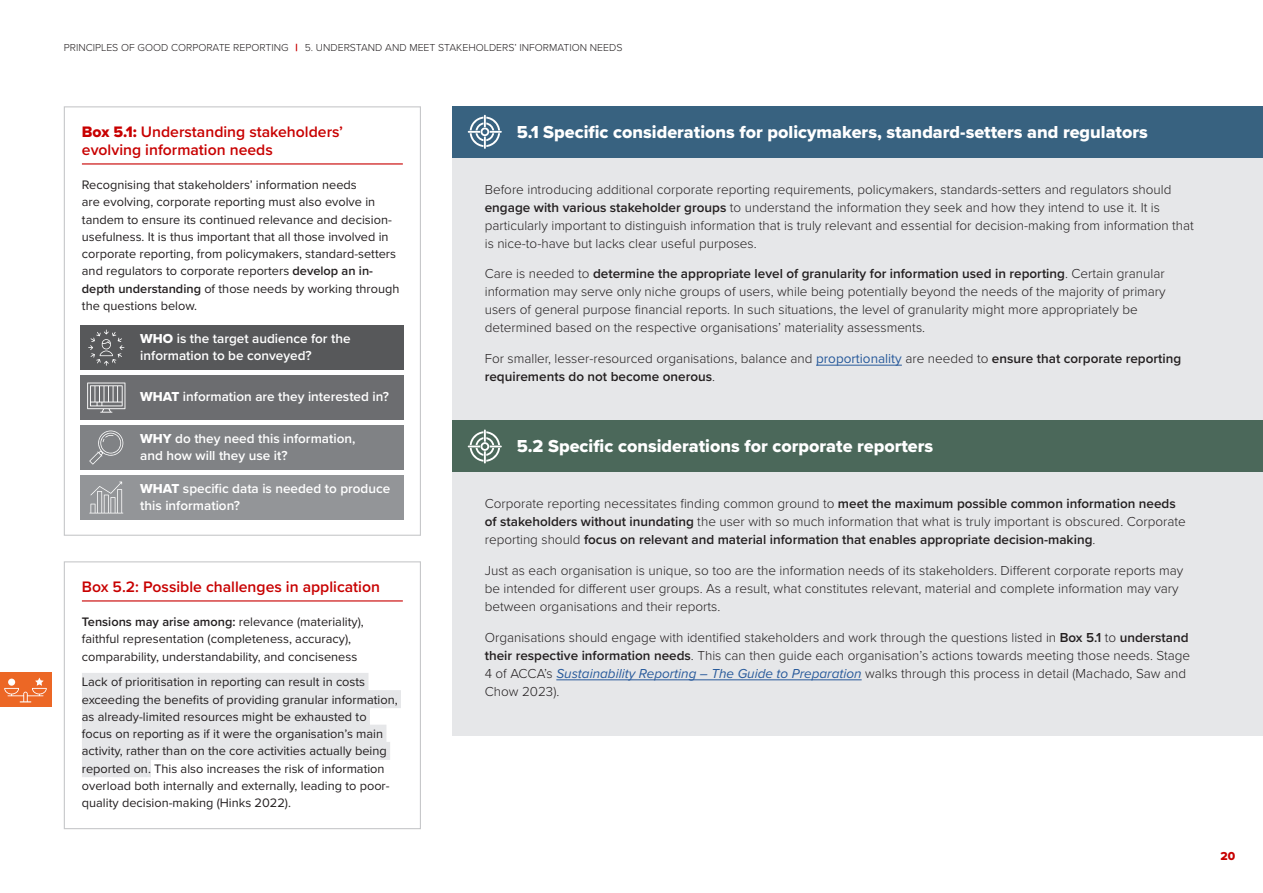
<style>
.page{position:relative;width:1263px;height:893px;background:#fff}
.page>*{position:absolute;margin:0;border:0;box-sizing:border-box;transform-origin:0 0}
.t1{font:18px "Proxima Nova Extrabld";color:#fff}
.t2{font:600 15.75px/18px "Proxima Nova";color:#c80000}
.t3{font:300 13.5px/18px "Proxima Nova";color:#231f20}
.t4{font:600 13.5px/18px "Proxima Nova";color:#231f20}
.t5{font:600 13.5px/16.5px "Proxima Nova";color:#fff}
.t6{font:12.75px/17.2px "Proxima Nova";color:#231f20}
.t7{font:12px "Proxima Nova Extrabld";color:#c80000}
.t8{font:300 10.5px "Proxima Nova";color:#231f20}
.s1{font-family:"Proxima Nova Extrabld";font-weight:400;color:#c80000}
.s2{font-family:"Proxima Nova Extrabld";font-weight:400}
.s3{font-weight:600}
.s4{font-weight:400;color:#285a9b}
.s5{font-weight:300}
.s6{font-weight:400;font-style:italic;color:#285a9b}
</style>
<div class="page">
<div style="left:0;top:673px;width:51px;height:34px;background:#ec6725"></div>
<svg style="left:4px;top:678px;width:43px;height:24px"></svg>
<div style="left:8px;top:679px;width:7px;height:7px;background:#fff;border-radius:50%"></div>
<hr style="left:82px;top:163px;width:321px;height:2px;background:#c80000">
<div style="left:64px;top:106px;width:357px;height:430px;border:1px solid #c7c8ca"></div>
<div style="left:453px;top:106px;width:810px;height:630px;background:#e6e7e9"></div>
<hr style="left:816px;top:365px;width:86px;height:1px;background:#285a9b">
<div style="left:453px;top:106px;width:810px;height:51px;background:#386280"></div>
<svg style="left:468px;top:115px;width:34px;height:34px"></svg>
<div style="left:453px;top:421px;width:810px;height:51px;background:#4b685a"></div>
<svg style="left:468px;top:429px;width:34px;height:34px"></svg>
<hr style="left:556px;top:679px;width:306px;height:1px;background:#285a9b">
<hr style="left:82px;top:600px;width:321px;height:1px;background:#c80000">
<div style="left:82px;top:673px;width:286px;height:18px;background:#e6e7e9"></div>
<div style="left:82px;top:690px;width:319px;height:18px;background:#e6e7e9"></div>
<div style="left:82px;top:707px;width:288px;height:18px;background:#e6e7e9"></div>
<div style="left:82px;top:725px;width:304px;height:18px;background:#e6e7e9"></div>
<div style="left:82px;top:742px;width:308px;height:18px;background:#e6e7e9"></div>
<div style="left:82px;top:759px;width:69px;height:18px;background:#e6e7e9"></div>
<div style="left:64px;top:561px;width:357px;height:268px;border:1px solid #c7c8ca"></div>
<div style="left:81px;top:325px;width:323px;height:45px;background:#57585a"></div>
<div style="left:81px;top:375px;width:323px;height:45px;background:#6c6d70"></div>
<div style="left:81px;top:425px;width:323px;height:45px;background:#808285"></div>
<div style="left:81px;top:475px;width:323px;height:45px;background:#939598"></div>
<svg style="left:88px;top:330px;width:36px;height:36px"></svg>
<svg style="left:89px;top:431px;width:34px;height:34px"></svg>
<svg style="left:89px;top:482px;width:34px;height:31px"></svg>
<svg style="left:87px;top:383px;width:38px;height:30px"></svg>
<p class="t8" style="left:64px;top:39px;width:560px">PRINCIPLES OF GOOD CORPORATE REPORTING <span class="s1">|</span> 5. UNDERSTAND AND MEET STAKEHOLDERS’ INFORMATION NEEDS</p>
<h1 class="t1" style="left:517px;top:118px;width:633px">5.1 Specific considerations for policymakers, standard-setters and regulators</h1>
<p class="t2" style="left:82px;top:122px;width:263px"><span class="s2">Box 5.1:</span> Understanding stakeholders’ evolving information needs</p>
<p class="t6" style="left:82px;top:176px;width:319px">Recognising that stakeholders’ information needs<br>are evolving, corporate reporting must also evolve in tandem to ensure its continued relevance and decision&shy;usefulness. It is thus important that all those involved in corporate reporting, from policymakers, standard-setters and regulators to corporate reporters <span class="s3">develop an in&shy;depth understanding</span> of those needs by working through the questions below.</p>
<p class="t3" style="left:485px;top:179px;width:711px">Before introducing additional corporate reporting requirements, policymakers, standards-setters and regulators should <span class="s3">engage with various stakeholder groups</span> to understand the information they seek and how they intend to use it. It is particularly important to distinguish information that is truly relevant and essential for decision-making from information that is nice-to-have but lacks clear useful purposes.</p>
<p class="t3" style="left:485px;top:264px;width:682px">Care is needed to <span class="s3">determine the appropriate level of granularity for information used in reporting</span>. Certain granular information may serve only niche groups of users, while being potentially beyond the needs of the majority of primary users of general purpose financial reports. In such situations, the level of granularity might more appropriately be determined based on the respective organisations’ materiality assessments.</p>
<p class="t3" style="left:485px;top:349px;width:698px">For smaller, lesser-resourced organisations, balance and <span class="s4">proportionality</span> are needed to <span class="s3">ensure that corporate reporting requirements do not become onerous</span>.</p>
<p class="t5" style="left:140px;top:330px;width:212px"><span class="s2">WHO</span> is the target audience for the information to be conveyed?</p>
<p class="t5" style="left:140px;top:388px;width:250px"><span class="s2">WHAT</span> information are they interested in?</p>
<p class="t5" style="left:140px;top:430px;width:217px"><span class="s2">WHY</span> do they need this information, and how will they use it?</p>
<p class="t5" style="left:140px;top:480px;width:251px"><span class="s2">WHAT</span> specific data is needed to produce this information?</p>
<h1 class="t1" style="left:517px;top:433px;width:418px">5.2 Specific considerations for corporate reporters</h1>
<p class="t4" style="left:485px;top:494px;width:703px"><span class="s5">Corporate reporting necessitates finding common ground to</span> meet the maximum possible common information needs of stakeholders without inundating <span class="s5">the user with so much information that what is truly important is obscured. Corporate reporting should</span> focus on relevant and material information that enables appropriate decision-making<span class="s5">.</span></p>
<p class="t3" style="left:485px;top:561px;width:700px">Just as each organisation is unique, so too are the information needs of its stakeholders. Different corporate reports may be intended for different user groups. As a result, what constitutes relevant, material and complete information may vary between organisations and their reports.</p>
<p class="t3" style="left:485px;top:627px;width:707px">Organisations should engage with identified stakeholders and work through the questions listed in <span class="s3">Box 5.1</span> to <span class="s3">understand their respective information needs</span>. This can then guide each organisation’s actions towards meeting those needs. Stage 4 of ACCA’s <span class="s6">Sustainability Reporting – The Guide to Preparation</span> walks through this process in detail (Machado, Saw and Chow 2023).</p>
<p class="t2" style="left:82px;top:577px;width:300px">Box 5.2: Possible challenges in application</p>
<p class="t6" style="left:82px;top:613px;width:283px"><span class="s3">Tensions may arise among:</span> relevance (materiality), faithful representation (completeness, accuracy), comparability, understandability, and conciseness</p>
<p class="t6" style="left:82px;top:673px;width:317px">Lack of prioritisation in reporting can result in costs exceeding the benefits of providing granular information, as already-limited resources might be exhausted to focus on reporting as if it were the organisation’s main activity, rather than on the core activities actually being reported on. This also increases the risk of information overload both internally and externally, leading to poor&shy;quality decision-making (Hinks 2022).</p>
<p class="t7" style="left:1220px;top:847px;width:16px">20</p>
</div>
